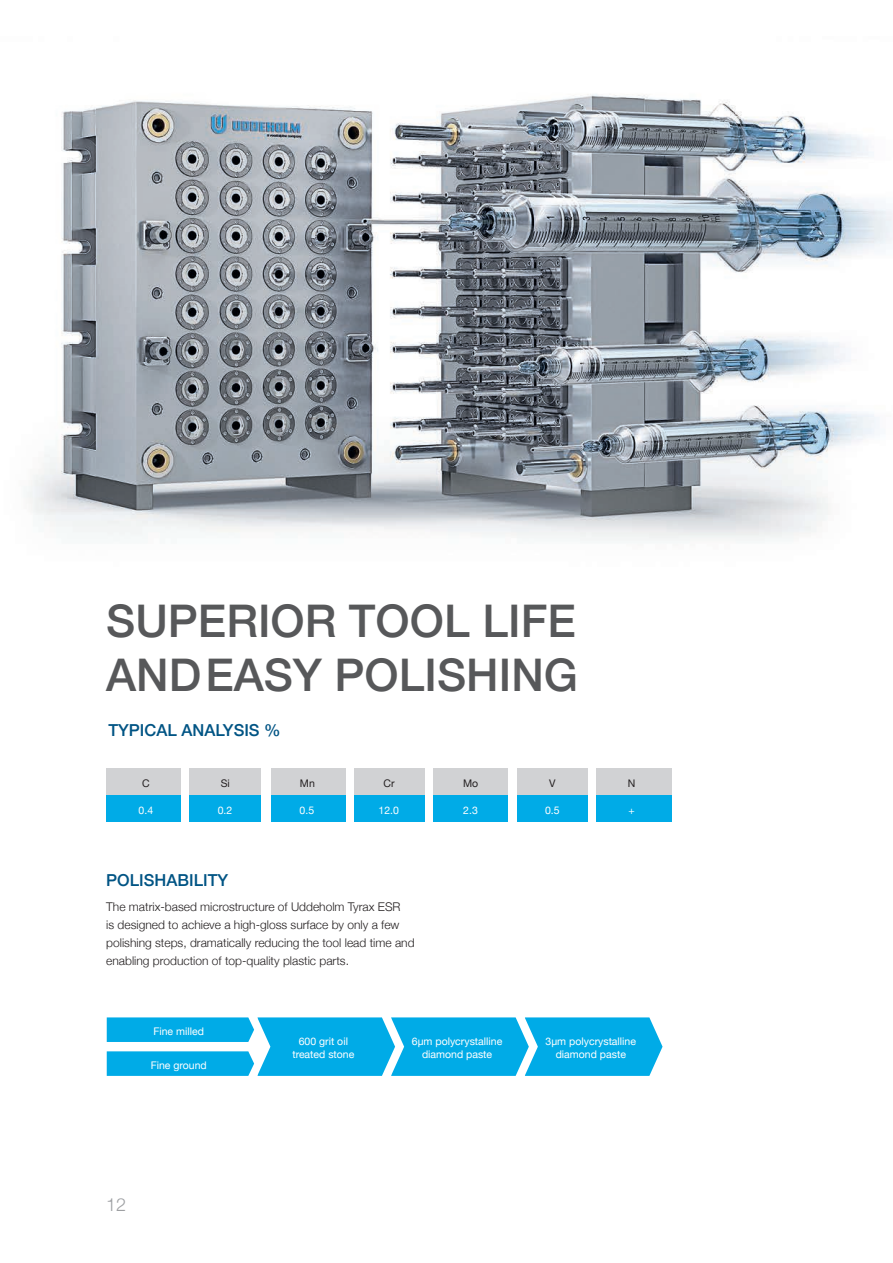
<style>
.page{position:relative;width:893px;height:1263px;background:#fff}
.page>*{position:absolute;margin:0;border:0;box-sizing:border-box;transform-origin:0 0}
.t1{font:500 45px/54px "Helvetica Neue";color:#57585a}
.t2{font:300 18px "Helvetica Neue";color:#9d9fa2}
.t3{font:500 16.5px "Helvetica Neue";color:#005484}
.Brödtext_sälj{font:300 12px/18px "Helvetica Neue";color:#231f20}
.t4{font:10.5px "Helvetica Neue";color:#fff}
.t5{font:10.5px "Helvetica Neue";color:#231f20}
</style>
<div class="page">
<img style="left:26px;top:94px;width:867px;height:447px">
<svg style="left:107px;top:1017px;width:556px;height:59px;background:#1db4e9"></svg>
<div style="left:106px;top:769px;width:79px;height:26px;background:#d1d2d4"></div>
<div style="left:265px;top:769px;width:85px;height:26px;background:#d1d2d4"></div>
<div style="left:513px;top:769px;width:79px;height:26px;background:#d1d2d4"></div>
<div style="left:185px;top:769px;width:80px;height:26px;background:#d1d2d4"></div>
<div style="left:428px;top:769px;width:85px;height:26px;background:#d1d2d4"></div>
<div style="left:350px;top:769px;width:79px;height:26px;background:#d1d2d4"></div>
<div style="left:592px;top:769px;width:79px;height:26px;background:#d1d2d4"></div>
<div style="left:106px;top:795px;width:79px;height:27px;background:#00abe7"></div>
<div style="left:265px;top:795px;width:84px;height:27px;background:#00abe7"></div>
<div style="left:513px;top:795px;width:79px;height:27px;background:#00abe7"></div>
<div style="left:186px;top:795px;width:79px;height:27px;background:#00abe7"></div>
<div style="left:428px;top:795px;width:85px;height:27px;background:#00abe7"></div>
<div style="left:349px;top:795px;width:79px;height:27px;background:#00abe7"></div>
<div style="left:592px;top:795px;width:79px;height:27px;background:#00abe7"></div>
<div style="left:588px;top:762px;width:8px;height:66px;background:#fff"></div>
<div style="left:508px;top:762px;width:9px;height:66px;background:#fff"></div>
<div style="left:425px;top:762px;width:8px;height:66px;background:#fff"></div>
<div style="left:346px;top:762px;width:7px;height:66px;background:#fff"></div>
<div style="left:261px;top:762px;width:10px;height:66px;background:#fff"></div>
<div style="left:182px;top:762px;width:7px;height:66px;background:#fff"></div>
<p class="t1" style="left:106px;top:590px;width:473px">SUPERIOR TOOL LIFE<br>ANDEASY POLISHING</p>
<p class="t3" style="left:108px;top:717px;width:174px">TYPICAL ANALYSIS %</p>
<p class="t5" style="left:142px;top:776px;width:9px">C</p>
<p class="t5" style="left:221px;top:776px;width:11px">Si</p>
<p class="t5" style="left:300px;top:776px;width:16px">Mn</p>
<p class="t5" style="left:384px;top:776px;width:13px">Cr</p>
<p class="t5" style="left:463px;top:776px;width:17px">Mo</p>
<p class="t5" style="left:549px;top:776px;width:8px">V</p>
<p class="t5" style="left:628px;top:776px;width:9px">N</p>
<p class="t4" style="left:139px;top:802px;width:16px">0.4</p>
<p class="t4" style="left:218px;top:802px;width:16px">0.2</p>
<p class="t4" style="left:300px;top:802px;width:16px">0.5</p>
<p class="t4" style="left:378px;top:802px;width:22px">12.0</p>
<p class="t4" style="left:463px;top:802px;width:16px">2.3</p>
<p class="t4" style="left:545px;top:802px;width:16px">0.5</p>
<p class="t4" style="left:628px;top:802px;width:8px">+</p>
<p class="t3" style="left:106px;top:866px;width:123px">POLISHABILITY</p>
<p class="Brödtext_sälj" style="left:106px;top:897px;width:310px">The matrix-based microstructure of Uddeholm Tyrax ESR<br>is designed to achieve a high-gloss surface by only a few polishing steps, dramatically reducing the tool lead time and enabling production of top-quality plastic parts.</p>
<p class="t4" style="left:153px;top:1023px;width:52px">Fine milled</p>
<p class="t4" style="left:151px;top:1057px;width:58px">Fine ground</p>
<p class="t4" style="left:299px;top:1034px;width:51px">600 grit oil</p>
<p class="t4" style="left:292px;top:1047px;width:64px">treated stone</p>
<p class="t4" style="left:412px;top:1034px;width:92px">6μm polycrystalline</p>
<p class="t4" style="left:422px;top:1047px;width:72px">diamond paste</p>
<p class="t4" style="left:546px;top:1034px;width:92px">3μm polycrystalline</p>
<p class="t4" style="left:556px;top:1047px;width:72px">diamond paste</p>
<h2 class="t2" style="left:106px;top:1190px;width:22px">12</h2>
</div>
